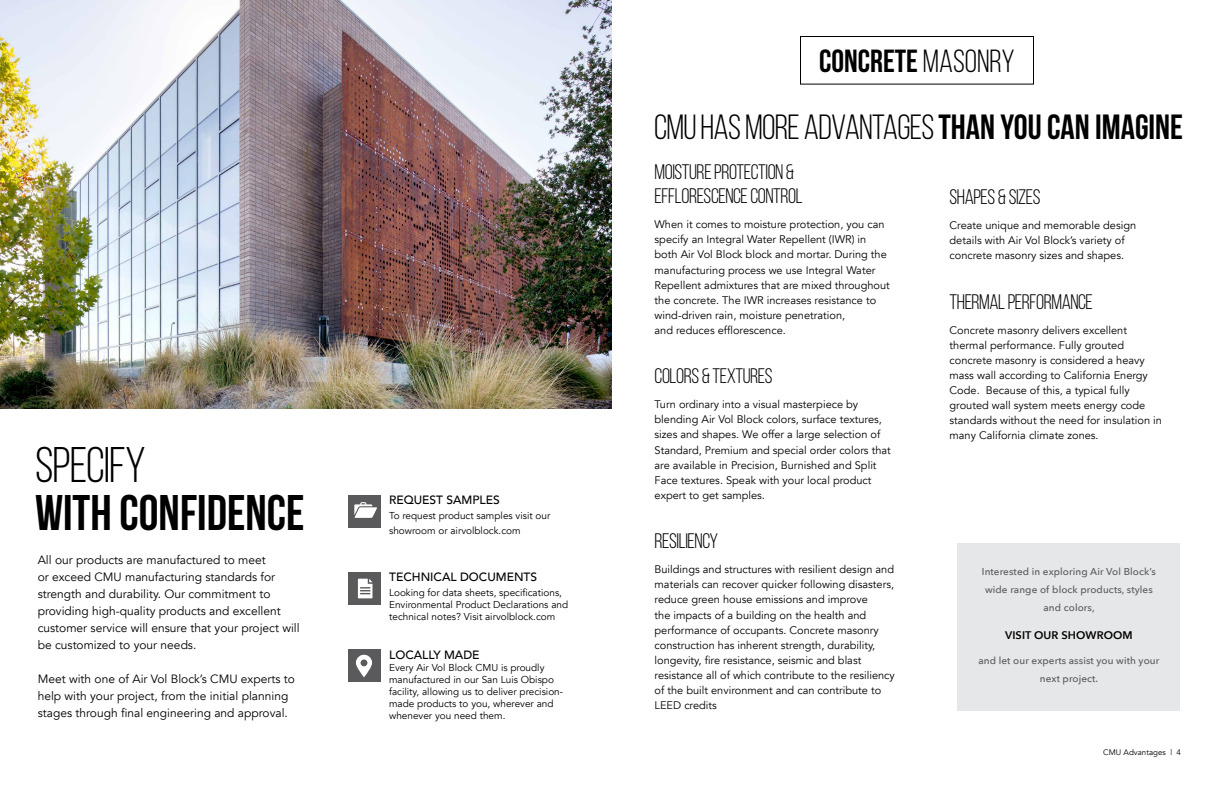
<style>
.page{position:relative;width:1224px;height:792px;background:#fff}
.page>*{position:absolute;margin:0;border:0;box-sizing:border-box;transform-origin:0 0}
.t1{font:700 50px "Bebas Neue";color:#000}
.t2{font:50px "Bebas Neue";letter-spacing:-.02em;color:#000}
.t3{font:35px "Bebas Neue";letter-spacing:-.02em;color:#000}
.t4{font:700 32px "Bebas Neue";color:#000}
.t5{font:21px/24px "Bebas Neue";letter-spacing:-.02em;color:#000}
.t6{font:12px/17px "Avenir";color:#000}
.t7{font:500 12px "Avenir";color:#000}
.t8{font:11px/15px "Avenir";color:#000}
.t9{font:600 11px "Avenir Next";letter-spacing:.01em;color:#000}
.t10{font:10px/12px "Avenir";color:#000}
.t11{font:500 10px/18px "Avenir Next";letter-spacing:.01em;color:#5a5a5c;text-align:center}
.t12{font:8px "Avenir";color:#000}
.s1{font-weight:400}
.s2{font-weight:700}
</style>
<div class="page">
<div style="left:958px;top:544px;width:222px;height:167px;background:#e6e7e8"></div>
<div style="left:800px;top:36px;width:234px;height:49px;border:1px solid #000"></div>
<img style="left:0;top:0;width:612px;height:408px">
<div style="left:348px;top:495px;width:32px;height:32px;background:#5a5a5c"></div>
<svg style="left:354px;top:502px;width:23px;height:16px"></svg>
<div style="left:348px;top:572px;width:32px;height:32px;background:#5a5a5c"></div>
<svg style="left:358px;top:579px;width:15px;height:19px"></svg>
<div style="left:348px;top:650px;width:32px;height:32px;background:#5a5a5c"></div>
<svg style="left:356px;top:654px;width:17px;height:23px"></svg>
<h1 class="t2" style="left:35px;top:438px;width:112px">SPECIFY</h1>
<h1 class="t1" style="left:35px;top:485px;width:271px">WITH CONFIDENCE</h1>
<p class="t6" style="left:38px;top:551px;width:263px">All our products are manufactured to meet<br>or exceed CMU manufacturing standards for strength and durability. Our commitment to providing high-quality products and excellent customer service will ensure that your project will be customized to your needs.</p>
<p class="t6" style="left:38px;top:670px;width:259px">Meet with one of Air Vol Block’s CMU experts to help with your project, from the initial planning stages through final engineering and approval.</p>
<p class="t7" style="left:389px;top:489px;width:112px">REQUEST SAMPLES</p>
<p class="t10" style="left:389px;top:508px;width:163px;line-height:15px">To request product samples visit our showroom or airvolblock.com</p>
<p class="t7" style="left:389px;top:567px;width:149px">TECHNICAL DOCUMENTS</p>
<p class="t10" style="left:389px;top:587px;width:181px">Looking for data sheets, specifications,<br>Environmental Product Declarations and technical notes? Visit airvolblock.com</p>
<p class="t7" style="left:389px;top:644px;width:92px">LOCALLY MADE</p>
<p class="t10" style="left:389px;top:661px;width:176px">Every Air Vol Block CMU is proudly manufactured in our San Luis Obispo facility, allowing us to deliver precision&shy;made products to you, wherever and whenever you need them.</p>
<h3 class="t4" style="left:819px;top:43px;width:197px">CONCRETE <span class="s1">MASONRY</span></h3>
<h2 class="t3" style="left:654px;top:108px;width:531px">CMU HAS MORE ADVANTAGES <span class="s2">THAN YOU CAN IMAGINE</span></h2>
<h3 class="t5" style="left:655px;top:160px;width:150px">MOISTURE PROTECTION &amp;<br>EFFLORESCENCE CONTROL</h3>
<p class="t8" style="left:655px;top:217px;width:237px">When it comes to moisture protection, you can specify an Integral Water Repellent (IWR) in both Air Vol Block block and mortar. During the manufacturing process we use Integral Water Repellent admixtures that are mixed throughout the concrete. The IWR increases resistance to wind-driven rain, moisture penetration,<br>and reduces efflorescence.</p>
<h3 class="t5" style="left:655px;top:364px;width:120px">COLORS &amp; TEXTURES</h3>
<p class="t8" style="left:655px;top:397px;width:238px">Turn ordinary into a visual masterpiece by blending Air Vol Block colors, surface textures, sizes and shapes. We offer a large selection of Standard, Premium and special order colors that are available in Precision, Burnished and Split Face textures. Speak with your local product expert to get samples.</p>
<h3 class="t5" style="left:655px;top:529px;width:65px">RESILIENCY</h3>
<p class="t8" style="left:655px;top:562px;width:242px">Buildings and structures with resilient design and materials can recover quicker following disasters, reduce green house emissions and improve<br>the impacts of a building on the health and performance of occupants. Concrete masonry construction has inherent strength, durability, longevity, fire resistance, seismic and blast resistance all of which contribute to the resiliency of the built environment and can contribute to LEED credits</p>
<h3 class="t5" style="left:950px;top:185px;width:93px">SHAPES &amp; SIZES</h3>
<p class="t8" style="left:950px;top:218px;width:188px">Create unique and memorable design details with Air Vol Block’s variety of concrete masonry sizes and shapes.</p>
<h3 class="t5" style="left:950px;top:290px;width:145px">THERMAL PERFORMANCE</h3>
<p class="t8" style="left:950px;top:323px;width:214px">Concrete masonry delivers excellent thermal performance. Fully grouted concrete masonry is considered a heavy mass wall according to California Energy Code. Because of this, a typical fully grouted wall system meets energy code standards without the need for insulation in many California climate zones.</p>
<p class="t11" style="left:982px;top:562px;width:176px">Interested in exploring Air Vol Block’s wide range of block products, styles and colors,</p>
<p class="t9" style="left:1005px;top:626px;width:129px">VISIT OUR SHOWROOM</p>
<p class="t11" style="left:978px;top:651px;width:183px">and let our experts assist you with your next project.</p>
<p class="t12" style="left:1103px;top:747px;width:79px">CMU Advantages | 4</p>
</div>
